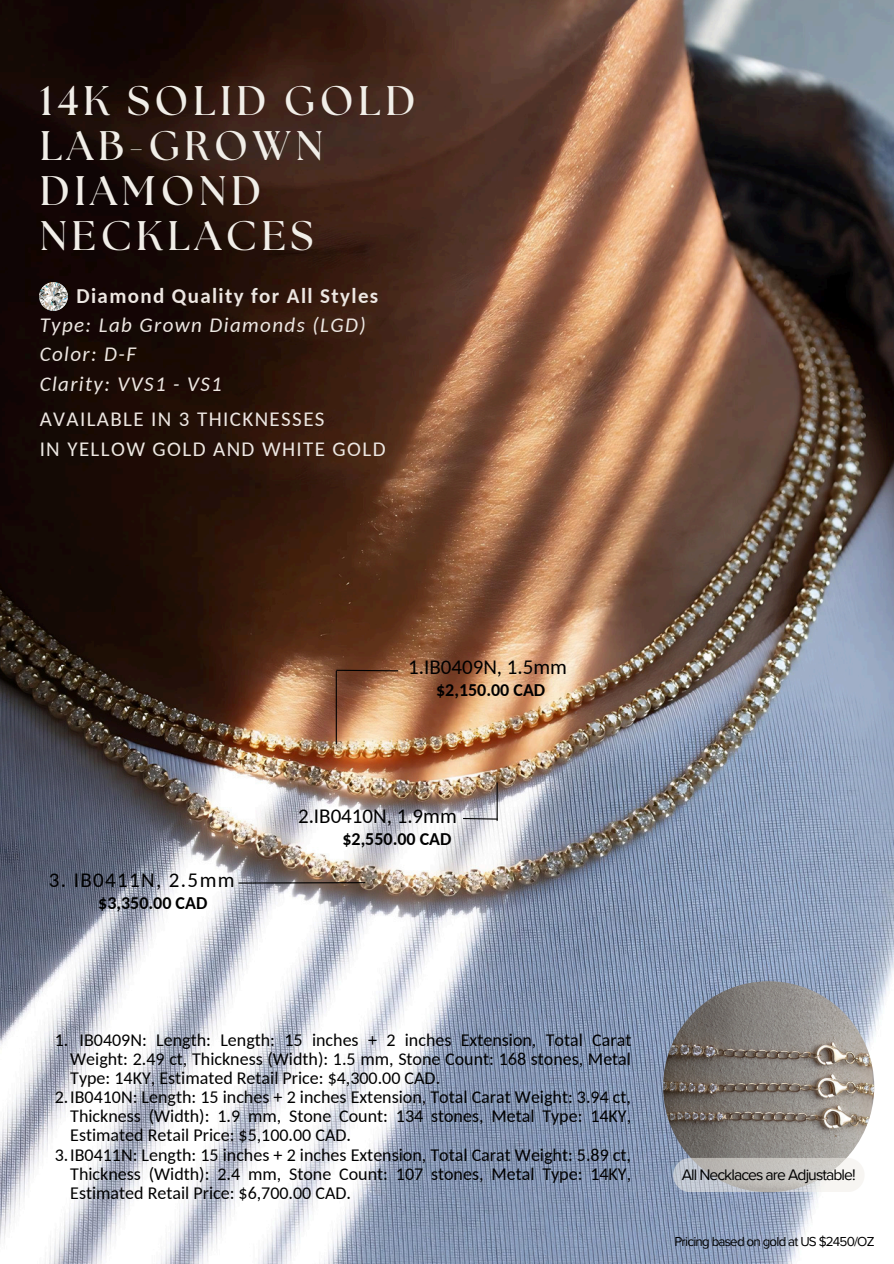
<style>
.page{position:relative;width:894px;height:1264px;background:#fff}
.page>*{position:absolute;margin:0;border:0;box-sizing:border-box;transform-origin:0 0}
.t1{font:700 41.25px/45px "The Seasons";letter-spacing:.11em;color:#f1eee8}
.t2{font:italic 21px/29.2px "Carlito";letter-spacing:.065em;color:#ede7e2}
.t3{font:21px/29.2px "Carlito";letter-spacing:.065em;color:#ede7e2}
.t4{font:21px "Carlito";color:#000}
.t5{font:21px "Carlito";letter-spacing:.065em;color:#000}
.t6{font:18px/19.2px "Carlito";color:#000;text-align:justify}
.t7{font:700 18px "Carlito";color:#000}
.t8{font:15.75px "Proxima Nova";letter-spacing:-.06em;color:#000}
.t9{font:13.35px "Proxima Nova";letter-spacing:-.06em;color:#000}
.s1{font-weight:700;font-style:normal}
</style>
<div class="page">
<img style="left:0;top:0;width:893px;height:1263px">
<hr style="left:335px;top:671px;width:2px;height:73px;background:#000">
<svg style="left:335px;top:669px;width:64px;height:3px"></svg>
<hr style="left:496px;top:782px;width:1px;height:38px;background:#000">
<hr style="left:238px;top:882px;width:127px;height:1px;background:#000">
<svg style="left:462px;top:817px;width:36px;height:3px"></svg>
<img style="left:663px;top:981px;width:210px;height:211px;border-radius:50%">
<svg style="left:673px;top:1157px;width:191px;height:34px"></svg>
<img style="left:40px;top:283px;width:28px;height:28px">
<h3 class="t1" style="left:40px;top:80px;width:377px">14K SOLID GOLD<br>LAB-GROWN<br>DIAMOND<br>NECKLACES</h3>
<p class="t2" style="left:40px;top:283px;width:340px;text-indent:37px"><span class="s1">Diamond Quality for All Styles<br></span>Type: Lab Grown Diamonds (LGD)<br>Color: D-F<br>Clarity: VVS1 - VS1</p>
<h2 class="t3" style="left:40px;top:406px;width:347px">AVAILABLE IN 3 THICKNESSES<br>IN YELLOW GOLD AND WHITE GOLD</h2>
<h1 class="t5" style="left:49px;top:871px;width:187px">3. IB0411N, 2.5mm</h1>
<p class="t7" style="left:98px;top:895px;width:111px">$3,350.00 CAD</p>
<h3 class="t4" style="left:408px;top:658px;width:160px">1.IB0409N, 1.5mm</h3>
<p class="t7" style="left:436px;top:682px;width:111px">$2,150.00 CAD</p>
<h4 class="t4" style="left:298px;top:807px;width:160px">2.IB0410N, 1.9mm</h4>
<p class="t7" style="left:342px;top:831px;width:111px">$2,550.00 CAD</p>
<h4 class="t6" style="left:70px;top:1031px;width:562px;text-indent:9px">IB0409N: Length: Length: 15 inches + 2 inches Extension, Total Carat Weight: 2.49 ct, Thickness (Width): 1.5 mm, Stone Count: 168 stones, Metal Type: 14KY, Estimated Retail Price: $4,300.00 CAD.</h4>
<p class="t6" style="left:55px;top:1031px;width:15px">1.</p>
<p class="t6" style="left:70px;top:1089px;width:562px;text-indent:-15px">2.IB0410N: Length: 15 inches + 2 inches Extension, Total Carat Weight: 3.94 ct, Thickness (Width): 1.9 mm, Stone Count: 134 stones, Metal Type: 14KY, Estimated Retail Price: $5,100.00 CAD.</p>
<h4 class="t6" style="left:70px;top:1146px;width:562px;text-indent:-15px">3.IB0411N: Length: 15 inches + 2 inches Extension, Total Carat Weight: 5.89 ct, Thickness (Width): 2.4 mm, Stone Count: 107 stones, Metal Type: 14KY, Estimated Retail Price: $6,700.00 CAD.</h4>
<p class="t8" style="left:681px;top:1165px;width:175px">All Necklaces are Adjustable!</p>
<p class="t9" style="left:674px;top:1233px;width:201px">Pricing based on gold at US $2450/OZ</p>
</div>
